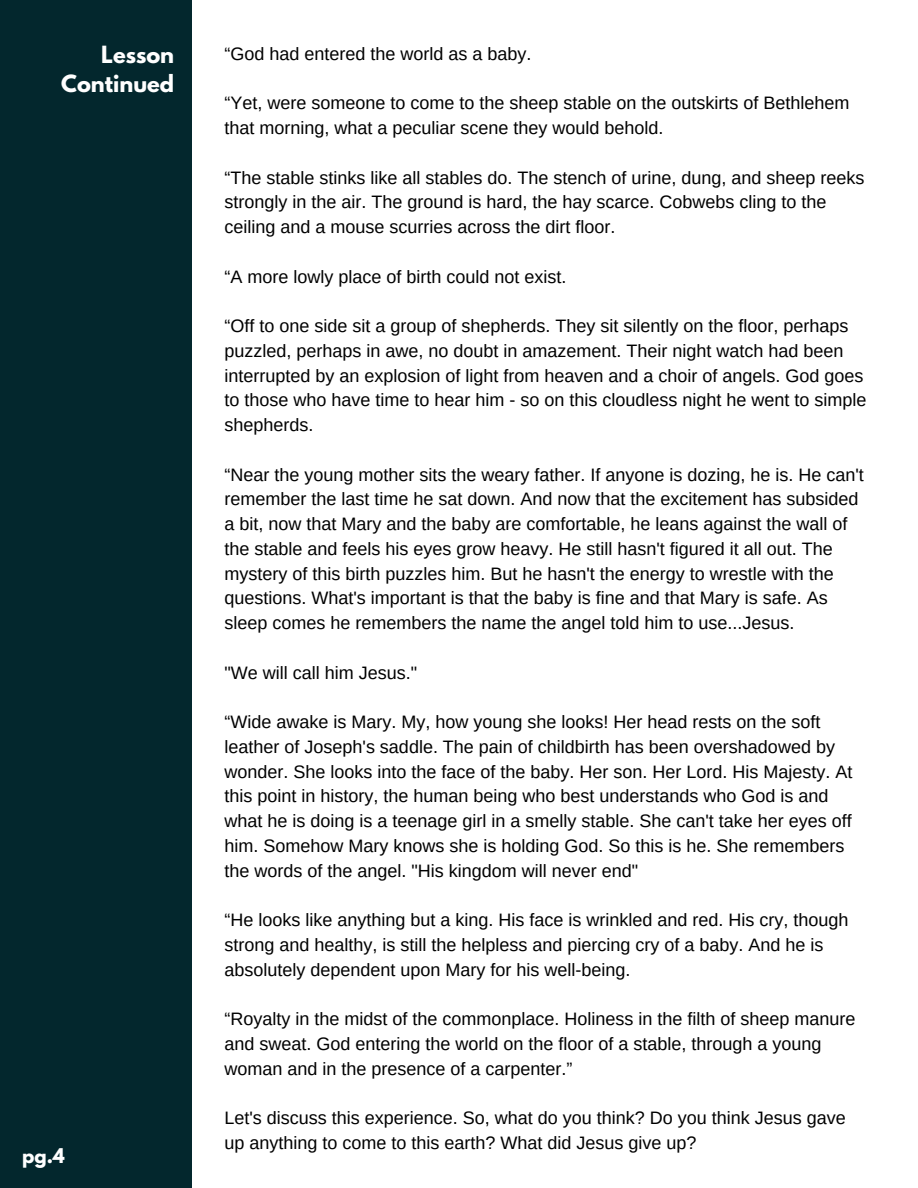
<style>
.page{position:relative;width:918px;height:1188px;background:#fff}
.page>*{position:absolute;margin:0;border:0;box-sizing:border-box;transform-origin:0 0}
.t1{font:700 21px/29.2px "League Spartan";color:#fff;text-align:right}
.t2{font:18px/24.8px "Arimo";color:#000}
.t3{font:700 18px "League Spartan";color:#fff}
</style>
<div class="page">
<div style="left:0;top:0;width:191px;height:1188px;background:#03272d"></div>
<p class="t1" style="left:61px;top:43px;width:114px">Lesson<br>Continued</p>
<h2 class="t3" style="left:22px;top:1146px;width:44px">pg.4</h2>
<h1 class="t2" style="left:225px;top:41px;width:308px">“God had entered the world as a baby.</h1>
<p class="t2" style="left:225px;top:91px;width:626px">“Yet, were someone to come to the sheep stable on the outskirts of Bethlehem that morning, what a peculiar scene they would behold.</p>
<p class="t2" style="left:225px;top:165px;width:641px">“The stable stinks like all stables do. The stench of urine, dung, and sheep reeks strongly in the air. The ground is hard, the hay scarce. Cobwebs cling to the ceiling and a mouse scurries across the dirt floor.</p>
<p class="t2" style="left:225px;top:264px;width:343px">“A more lowly place of birth could not exist.</p>
<p class="t2" style="left:225px;top:314px;width:643px">“Off to one side sit a group of shepherds. They sit silently on the floor, perhaps puzzled, perhaps in awe, no doubt in amazement. Their night watch had been interrupted by an explosion of light from heaven and a choir of angels. God goes to those who have time to hear him - so on this cloudless night he went to simple shepherds.</p>
<p class="t2" style="left:225px;top:462px;width:641px">“Near the young mother sits the weary father. If anyone is dozing, he is. He can't remember the last time he sat down. And now that the excitement has subsided a bit, now that Mary and the baby are comfortable, he leans against the wall of the stable and feels his eyes grow heavy. He still hasn't figured it all out. The mystery of this birth puzzles him. But he hasn't the energy to wrestle with the questions. What's important is that the baby is fine and that Mary is safe. As sleep comes he remembers the name the angel told him to use...Jesus.</p>
<p class="t2" style="left:225px;top:660px;width:194px">"We will call him Jesus."</p>
<p class="t2" style="left:225px;top:710px;width:629px">“Wide awake is Mary. My, how young she looks! Her head rests on the soft leather of Joseph's saddle. The pain of childbirth has been overshadowed by wonder. She looks into the face of the baby. Her son. Her Lord. His Majesty. At this point in history, the human being who best understands who God is and what he is doing is a teenage girl in a smelly stable. She can't take her eyes off him. Somehow Mary knows she is holding God. So this is he. She remembers the words of the angel. "His kingdom will never end"</p>
<p class="t2" style="left:225px;top:908px;width:625px">“He looks like anything but a king. His face is wrinkled and red. His cry, though strong and healthy, is still the helpless and piercing cry of a baby. And he is absolutely dependent upon Mary for his well-being.</p>
<p class="t2" style="left:225px;top:1007px;width:632px">“Royalty in the midst of the commonplace. Holiness in the filth of sheep manure and sweat. God entering the world on the floor of a stable, through a young woman and in the presence of a carpenter.”</p>
<p class="t2" style="left:225px;top:1106px;width:623px">Let's discuss this experience. So, what do you think? Do you think Jesus gave up anything to come to this earth? What did Jesus give up?</p>
</div>
